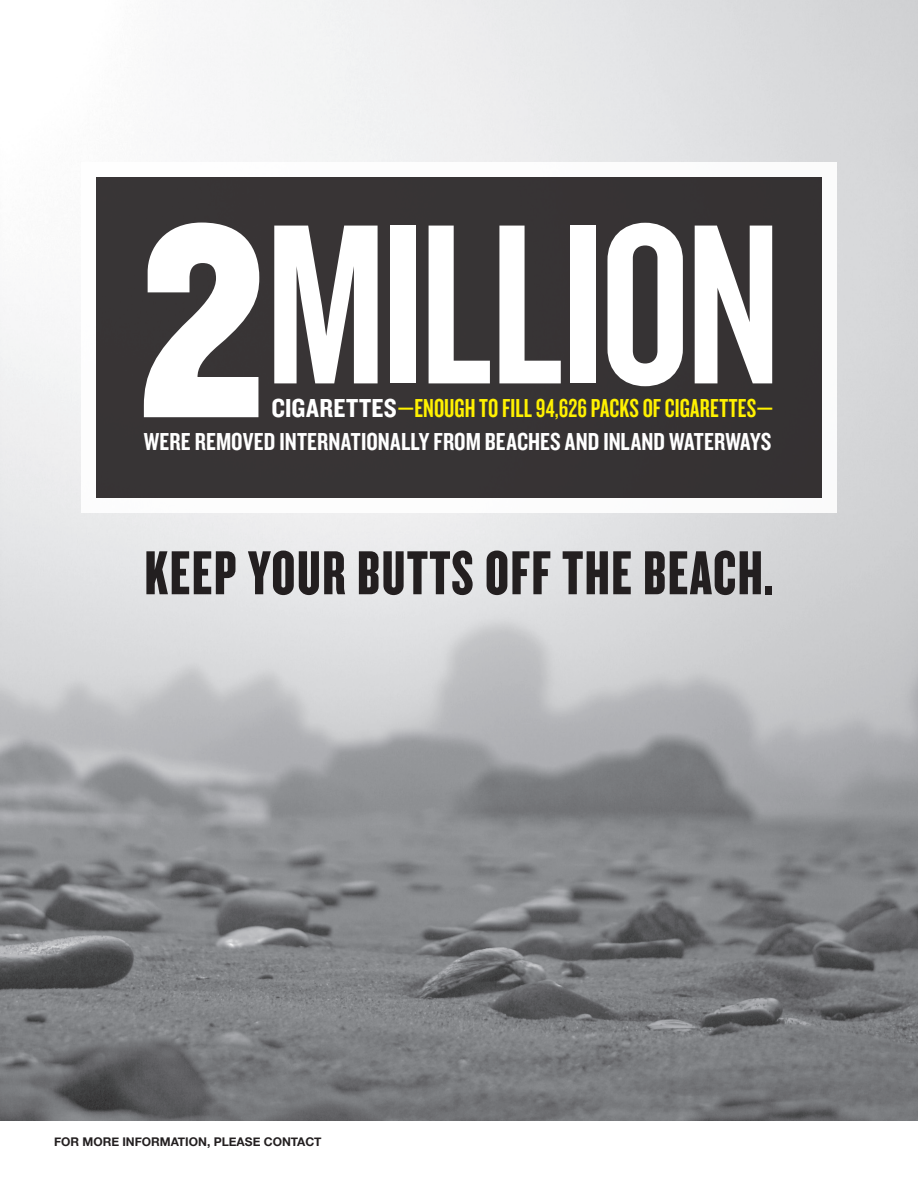
<style>
.page{position:relative;width:918px;height:1188px;background:#fff}
.page>*{position:absolute;margin:0;border:0;box-sizing:border-box;transform-origin:0 0}
.t1{font:285px "Knockout HTF70 Full Welterwt";color:#fff}
.t2{font:237px "Knockout HTF48 Featherweight";letter-spacing:-.02em;color:#fff}
.t3{font:64.5px "Knockout HTF68 Full Featherwt";letter-spacing:.025em;color:#231f20}
.t4{font:27px "Knockout HTF48 Featherweight";letter-spacing:.005em;color:#fff101}
.t5{font:25.5px "Knockout HTF49 Liteweight";letter-spacing:.005em;color:#fff}
.t6{font:700 12px "Helvetica Neue";color:#231f20}
.s1{font-family:"Knockout HTF50 Welterweight";color:#fff}
</style>
<div class="page">
<img style="left:0;top:0;width:918px;height:1120px">
<svg style="left:80px;top:160px;width:758px;height:354px;background:#504d4e"></svg>
<p class="t1" style="left:136px;top:173px;width:134px">2</p>
<p class="t2" style="left:266px;top:186px;width:517px">MILLION</p>
<p class="t4" style="left:272px;top:395px;width:504px"><span class="s1">CIGARETTES</span>—ENOUGH TO FILL 94,626 PACKS OF CIGARETTES—</p>
<p class="t5" style="left:144px;top:428px;width:629px">WERE REMOVED INTERNATIONALLY FROM BEACHES AND INLAND WATERWAYS</p>
<p class="t3" style="left:145px;top:540px;width:630px">KEEP YOUR BUTTS OFF THE BEACH.</p>
<p class="t6" style="left:54px;top:1134px;width:269px">FOR MORE INFORMATION, PLEASE CONTACT</p>
</div>
